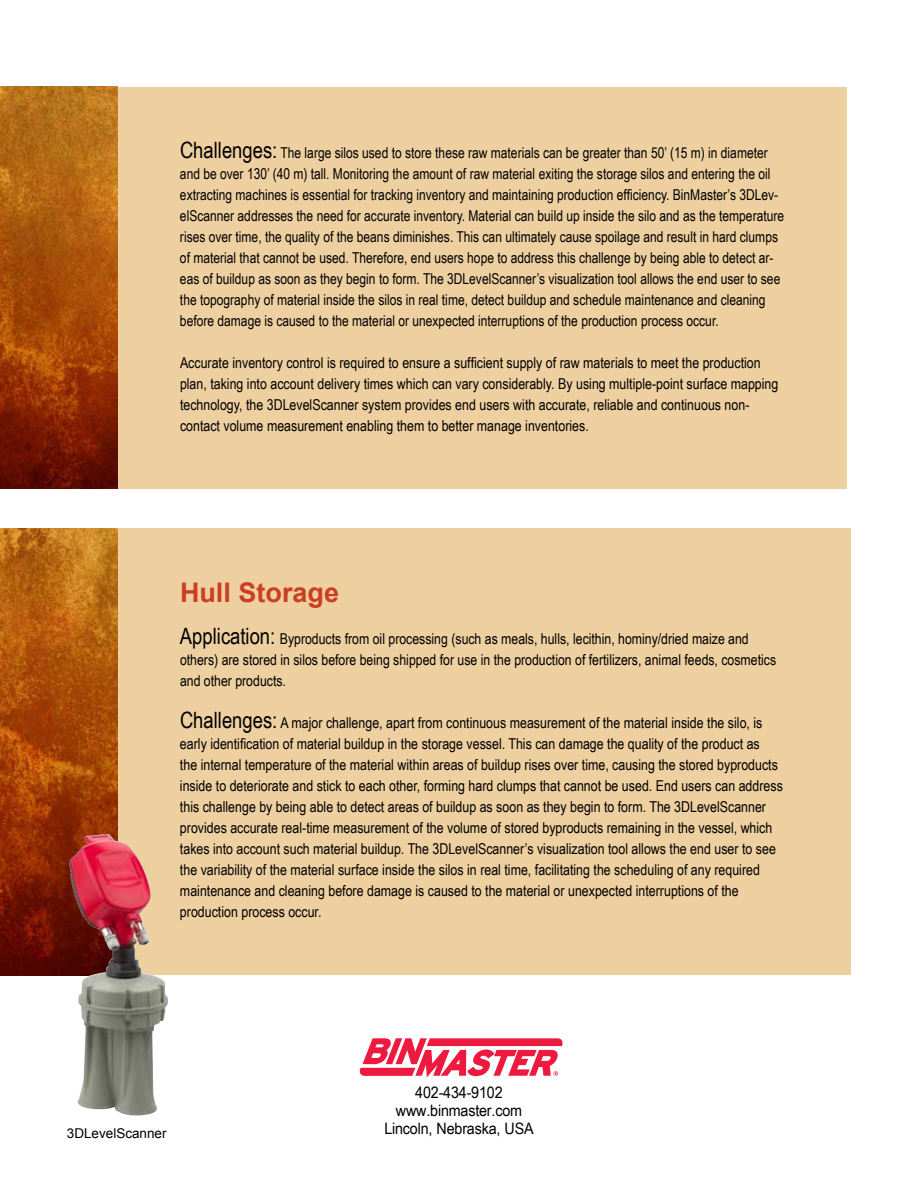
<style>
.page{position:relative;width:918px;height:1188px;background:#fff}
.page>*{position:absolute;margin:0;border:0;box-sizing:border-box;transform-origin:0 0}
.t1{font:700 27px "Arial";color:#ca3f24}
.t2{font:15.75px/18px "Arial Narrow";letter-spacing:-.01em;color:#000;text-align:center;scale:1.11 1}
.t3{font:15px/21px "Arial Narrow";color:#000}
.t4{font:13.5px "Arial";color:#000}
.s1{font-size:22.5px}
</style>
<div class="page">
<div style="left:117px;top:528px;width:734px;height:447px;background:#eecfa0"></div>
<div style="left:0;top:87px;width:846px;height:402px;background:#eecfa0"></div>
<img style="left:0;top:87px;width:117px;height:402px">
<img style="left:0;top:528px;width:117px;height:447px">
<svg style="left:360px;top:1038px;width:203px;height:39px"></svg>
<img style="left:69px;top:834px;width:44px;height:275px">
<p class="t3" style="left:180px;top:141px;width:606px"><span class="s1">Challenges:</span> The large silos used to store these raw materials can be greater than 50’ (15 m) in diameter and be over 130’ (40 m) tall. Monitoring the amount of raw material exiting the storage silos and entering the oil extracting machines is essential for tracking inventory and maintaining production efficiency. BinMaster’s 3DLev&shy;elScanner addresses the need for accurate inventory. Material can build up inside the silo and as the temperature rises over time, the quality of the beans diminishes. This can ultimately cause spoilage and result in hard clumps of material that cannot be used. Therefore, end users hope to address this challenge by being able to detect ar&shy;eas of buildup as soon as they begin to form. The 3DLevelScanner’s visualization tool allows the end user to see the topography of material inside the silos in real time, detect buildup and schedule maintenance and cleaning before damage is caused to the material or unexpected interruptions of the production process occur.</p>
<p class="t3" style="left:180px;top:351px;width:600px">Accurate inventory control is required to ensure a sufficient supply of raw materials to meet the production plan, taking into account delivery times which can vary considerably. By using multiple-point surface mapping technology, the 3DLevelScanner system provides end users with accurate, reliable and continuous non&shy;contact volume measurement enabling them to better manage inventories.</p>
<h1 class="t1" style="left:180px;top:574px;width:161px">Hull Storage</h1>
<p class="t3" style="left:180px;top:627px;width:598px"><span class="s1">Application:</span> Byproducts from oil processing (such as meals, hulls, lecithin, hominy/dried maize and others) are stored in silos before being shipped for use in the production of fertilizers, animal feeds, cosmetics and other products.</p>
<p class="t3" style="left:180px;top:711px;width:604px"><span class="s1">Challenges:</span> A major challenge, apart from continuous measurement of the material inside the silo, is early identification of material buildup in the storage vessel. This can damage the quality of the product as<br>the internal temperature of the material within areas of buildup rises over time, causing the stored byproducts inside to deteriorate and stick to each other, forming hard clumps that cannot be used. End users can address this challenge by being able to detect areas of buildup as soon as they begin to form. The 3DLevelScanner provides accurate real-time measurement of the volume of stored byproducts remaining in the vessel, which takes into account such material buildup. The 3DLevelScanner’s visualization tool allows the end user to see the variability of the material surface inside the silos in real time, facilitating the scheduling of any required maintenance and cleaning before damage is caused to the material or unexpected interruptions of the production process occur.</p>
<p class="t2" style="left:396px;top:1083px;width:115px">402-434-9102 www.binmaster.com</p>
<p class="t4" style="left:67px;top:1124px;width:101px">3DLevelScanner</p>
<p class="t2" style="left:384px;top:1119px;width:136px">Lincoln, Nebraska, USA</p>
</div>
